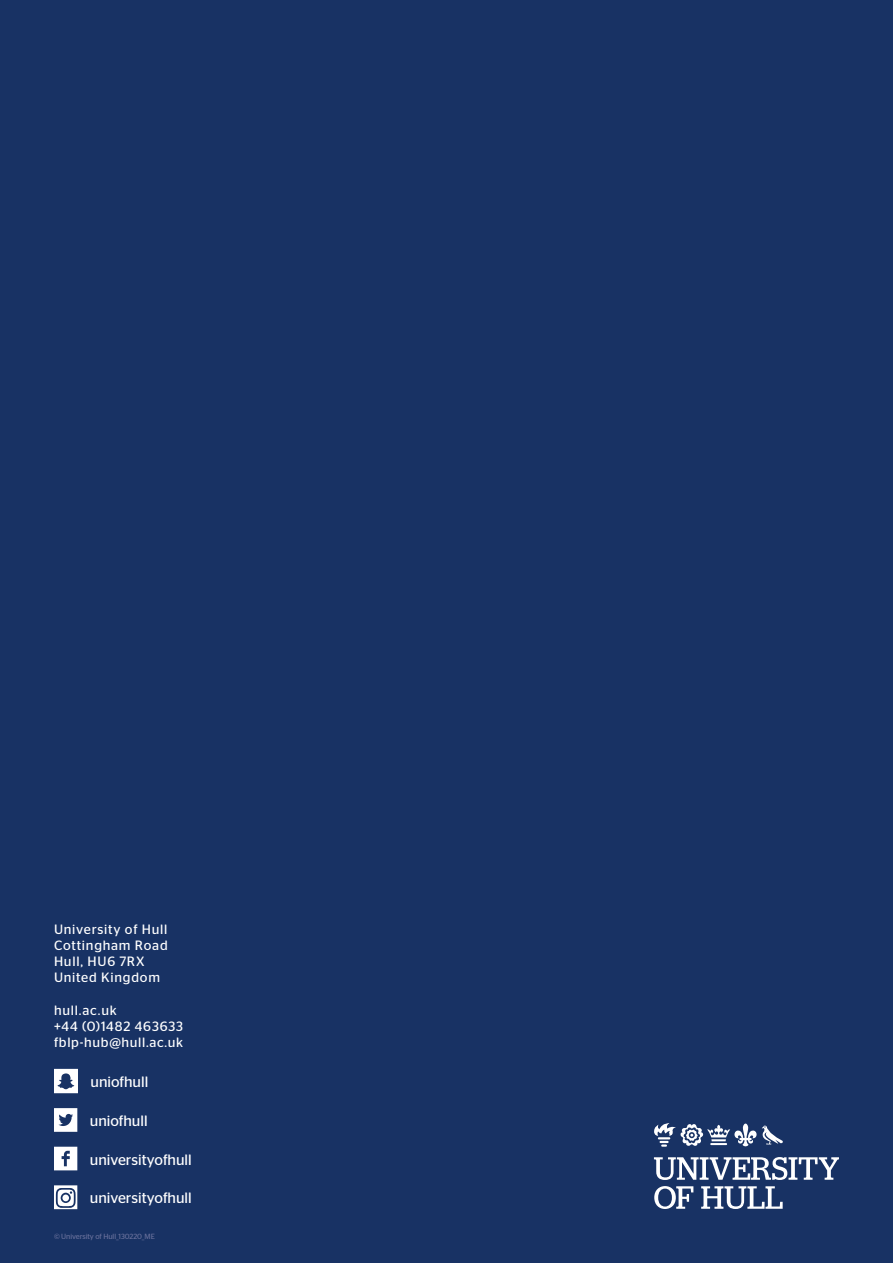
<style>
.page{position:relative;width:893px;height:1263px;background:#183264}
.page>*{position:absolute;margin:0;border:0;box-sizing:border-box;transform-origin:0 0}
.t1{font:15px "Stag Sans";color:#fff}
.t2{font:13.5px/16.2px "Stag Sans";letter-spacing:.055em;color:#fff}
.t3{font:7.5px "Stag Sans";letter-spacing:-.01em;color:#68709b}
</style>
<div class="page">
<svg style="left:54px;top:1147px;width:23px;height:23px"></svg>
<svg style="left:54px;top:1185px;width:23px;height:24px"></svg>
<svg style="left:54px;top:1108px;width:23px;height:24px"></svg>
<svg style="left:54px;top:1069px;width:24px;height:24px"></svg>
<svg style="left:654px;top:1123px;width:129px;height:24px"></svg>
<svg style="left:654px;top:1157px;width:185px;height:23px"></svg>
<svg style="left:654px;top:1186px;width:39px;height:23px"></svg>
<svg style="left:701px;top:1186px;width:82px;height:23px"></svg>
<p class="t2" style="left:54px;top:921px;width:115px">University of Hull<br>Cottingham Road<br>Hull, HU6 7RX<br>United Kingdom</p>
<p class="t2" style="left:54px;top:1002px;width:131px">hull.ac.uk<br>+44 (0)1482 463633 fblp-hub@hull.ac.uk</p>
<p class="t1" style="left:90px;top:1073px;width:59px">uniofhull</p>
<p class="t1" style="left:90px;top:1112px;width:59px">uniofhull</p>
<p class="t1" style="left:90px;top:1151px;width:104px">universityofhull</p>
<p class="t1" style="left:90px;top:1189px;width:104px">universityofhull</p>
<p class="t3" style="left:54px;top:1232px;width:102px">© University of Hull_130220_ME</p>
</div>
